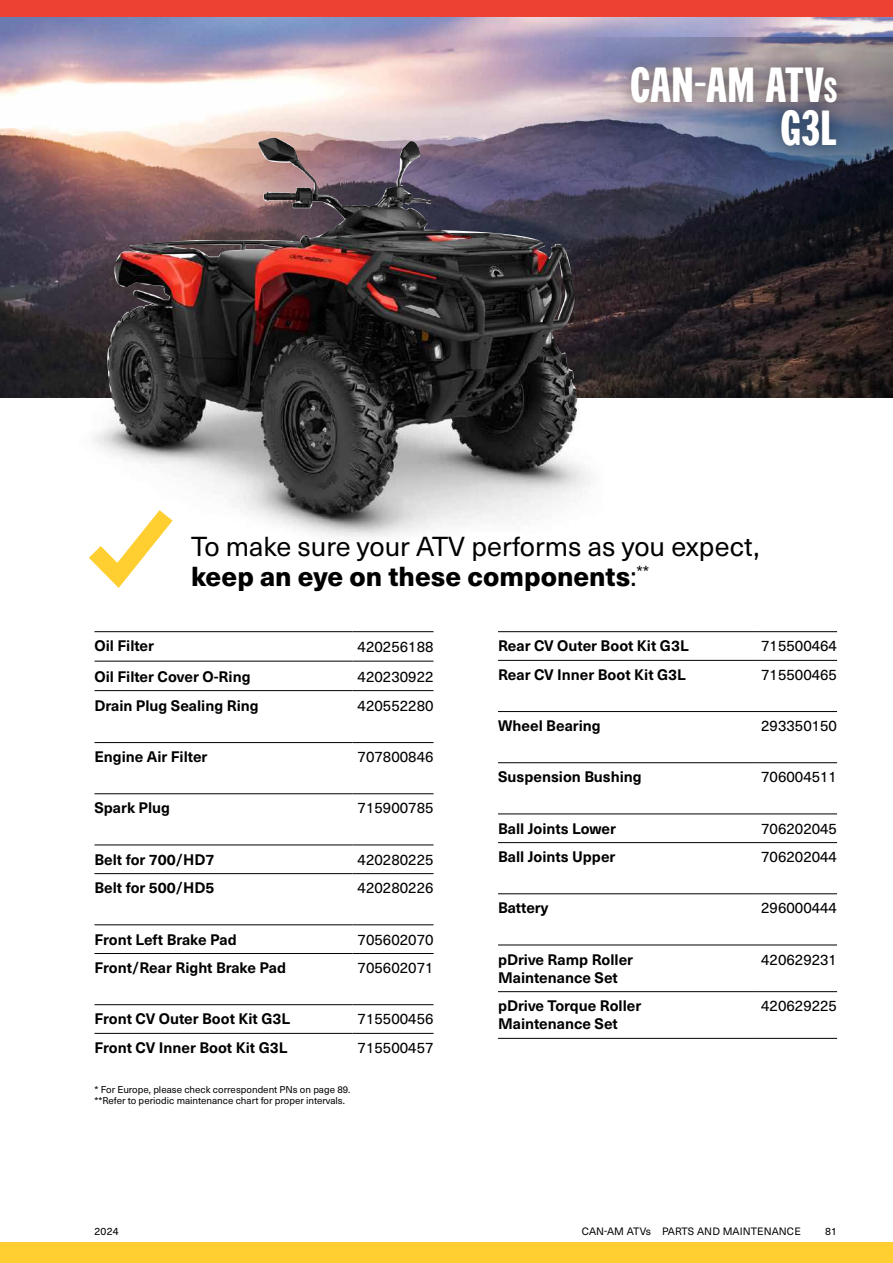
<style>
.page{position:relative;width:893px;height:1263px;background:#fff}
.page>*{position:absolute;margin:0;border:0;box-sizing:border-box;transform-origin:0 0}
.t1{font:700 48px/43.2px "Can Am Gothic";letter-spacing:.005em;color:#fff;text-align:right}
.t2{font:27px/30px "Neue Haas Unica W1 G";color:#000}
.t3{font:700 15px/18px "Neue Haas Unica W1 G";color:#000}
.t4{font:15px "Neue Haas Unica W1 G";color:#000}
.t5{font:10.5px "Neue Haas Unica W1 G";color:#000}
.t6{font:9.75px/10.5px "Neue Haas Unica W1 G";color:#000}
.s1{font-size:33.6px}
.s2{font-weight:800}
</style>
<div class="page">
<img style="left:0;top:397px;width:715px;height:140px">
<img style="left:0;top:16px;width:893px;height:381px">
<svg style="left:568px;top:37px;width:325px;height:360px;background:#36323c"></svg>
<img style="left:104px;top:138px;width:415px;height:377px">
<div style="left:615px;top:51px;width:238px;height:111px;background:#000;opacity:.5"></div>
<svg style="left:71px;top:492px;width:119px;height:96px"></svg>
<hr style="left:94px;top:873px;width:258px;height:1px;background:#000">
<hr style="left:352px;top:873px;width:82px;height:1px;background:#000">
<hr style="left:94px;top:953px;width:258px;height:1px;background:#000">
<hr style="left:352px;top:953px;width:82px;height:1px;background:#000">
<hr style="left:94px;top:1033px;width:258px;height:1px;background:#000">
<hr style="left:352px;top:1033px;width:82px;height:1px;background:#000">
<hr style="left:352px;top:661px;width:82px;height:1px;background:#000">
<hr style="left:94px;top:690px;width:258px;height:1px;background:#000">
<hr style="left:352px;top:690px;width:82px;height:1px;background:#000">
<hr style="left:352px;top:631px;width:82px;height:1px;background:#000">
<hr style="left:94px;top:631px;width:258px;height:1px;background:#000">
<hr style="left:94px;top:661px;width:258px;height:1px;background:#000">
<hr style="left:94px;top:742px;width:258px;height:1px;background:#000">
<hr style="left:352px;top:742px;width:82px;height:1px;background:#000">
<hr style="left:94px;top:793px;width:258px;height:1px;background:#000">
<hr style="left:352px;top:793px;width:82px;height:1px;background:#000">
<hr style="left:94px;top:845px;width:258px;height:1px;background:#000">
<hr style="left:352px;top:845px;width:82px;height:1px;background:#000">
<hr style="left:94px;top:924px;width:258px;height:1px;background:#000">
<hr style="left:352px;top:924px;width:82px;height:1px;background:#000">
<hr style="left:94px;top:1004px;width:258px;height:1px;background:#000">
<hr style="left:352px;top:1004px;width:82px;height:1px;background:#000">
<hr style="left:498px;top:660px;width:258px;height:1px;background:#000">
<hr style="left:756px;top:660px;width:81px;height:1px;background:#000">
<hr style="left:498px;top:842px;width:258px;height:1px;background:#000">
<hr style="left:756px;top:842px;width:81px;height:1px;background:#000">
<hr style="left:498px;top:991px;width:258px;height:1px;background:#000">
<hr style="left:756px;top:991px;width:81px;height:1px;background:#000">
<hr style="left:498px;top:762px;width:258px;height:1px;background:#000">
<hr style="left:756px;top:762px;width:81px;height:1px;background:#000">
<hr style="left:498px;top:814px;width:258px;height:1px;background:#000">
<hr style="left:756px;top:814px;width:81px;height:1px;background:#000">
<hr style="left:498px;top:945px;width:258px;height:1px;background:#000">
<hr style="left:756px;top:945px;width:81px;height:1px;background:#000">
<hr style="left:498px;top:1038px;width:258px;height:1px;background:#000">
<hr style="left:756px;top:1038px;width:81px;height:1px;background:#000">
<hr style="left:498px;top:711px;width:258px;height:1px;background:#000">
<hr style="left:756px;top:711px;width:81px;height:1px;background:#000">
<hr style="left:498px;top:631px;width:258px;height:1px;background:#000">
<hr style="left:756px;top:631px;width:81px;height:1px;background:#000">
<hr style="left:498px;top:893px;width:258px;height:1px;background:#000">
<hr style="left:756px;top:893px;width:81px;height:1px;background:#000">
<div style="left:0;top:0;width:893px;height:16px;background:#ec4133"></div>
<div style="left:0;top:1243px;width:893px;height:20px;background:#ffcf31"></div>
<h1 class="t1" style="left:630px;top:61px;width:208px">CAN-AM ATV<span class="s1">S<br></span>G3L</h1>
<h2 class="t2" style="left:191px;top:530px;width:570px">To make sure your ATV performs as you expect, <span class="s2">keep an eye on these components</span>:<sup>**</sup></h2>
<p class="t3" style="left:94px;top:636px;width:61px">Oil Filter</p>
<p class="t4" style="left:358px;top:636px;width:77px">420256188</p>
<p class="t3" style="left:94px;top:666px;width:158px">Oil Filter Cover O-Ring</p>
<p class="t4" style="left:358px;top:665px;width:77px">420230922</p>
<p class="t3" style="left:94px;top:696px;width:166px">Drain Plug Sealing Ring</p>
<p class="t4" style="left:358px;top:695px;width:77px">420552280</p>
<p class="t3" style="left:94px;top:747px;width:115px">Engine Air Filter</p>
<p class="t4" style="left:358px;top:746px;width:77px">707800846</p>
<p class="t3" style="left:94px;top:798px;width:77px">Spark Plug</p>
<p class="t4" style="left:358px;top:797px;width:77px">715900785</p>
<p class="t3" style="left:94px;top:849px;width:121px">Belt for 700/HD7</p>
<p class="t4" style="left:358px;top:848px;width:77px">420280225</p>
<p class="t3" style="left:94px;top:878px;width:121px">Belt for 500/HD5</p>
<p class="t4" style="left:358px;top:877px;width:77px">420280226</p>
<p class="t3" style="left:94px;top:929px;width:144px">Front Left Brake Pad</p>
<p class="t4" style="left:358px;top:928px;width:77px">705602070</p>
<p class="t3" style="left:94px;top:958px;width:193px">Front/Rear Right Brake Pad</p>
<p class="t4" style="left:358px;top:957px;width:77px">705602071</p>
<p class="t3" style="left:94px;top:1009px;width:197px">Front CV Outer Boot Kit G3L</p>
<p class="t4" style="left:358px;top:1008px;width:77px">715500456</p>
<p class="t3" style="left:94px;top:1038px;width:194px">Front CV Inner Boot Kit G3L</p>
<p class="t4" style="left:358px;top:1037px;width:77px">715500457</p>
<p class="t6" style="left:94px;top:1084px;width:257px">* For Europe, please check correspondent PNs on page 89. **Refer to periodic maintenance chart for proper intervals.</p>
<p class="t3" style="left:498px;top:636px;width:192px">Rear CV Outer Boot Kit G3L</p>
<p class="t4" style="left:761px;top:635px;width:77px">715500464</p>
<p class="t3" style="left:498px;top:665px;width:189px">Rear CV Inner Boot Kit G3L</p>
<p class="t4" style="left:761px;top:664px;width:77px">715500465</p>
<p class="t3" style="left:498px;top:716px;width:104px">Wheel Bearing</p>
<p class="t4" style="left:761px;top:715px;width:77px">293350150</p>
<p class="t3" style="left:498px;top:767px;width:145px">Suspension Bushing</p>
<p class="t4" style="left:761px;top:766px;width:77px">706004511</p>
<p class="t3" style="left:498px;top:818px;width:119px">Ball Joints Lower</p>
<p class="t4" style="left:761px;top:817px;width:77px">706202045</p>
<p class="t3" style="left:498px;top:847px;width:119px">Ball Joints Upper</p>
<p class="t4" style="left:761px;top:846px;width:77px">706202044</p>
<p class="t3" style="left:498px;top:898px;width:52px">Battery</p>
<p class="t4" style="left:761px;top:897px;width:77px">296000444</p>
<p class="t3" style="left:498px;top:949px;width:137px">pDrive Ramp Roller<br>Maintenance Set</p>
<p class="t4" style="left:761px;top:948px;width:77px">420629231</p>
<p class="t3" style="left:498px;top:996px;width:145px">pDrive Torque Roller<br>Maintenance Set</p>
<p class="t4" style="left:761px;top:995px;width:77px">420629225</p>
<p class="t5" style="left:94px;top:1223px;width:26px">2024</p>
<p class="t5" style="left:582px;top:1223px;width:221px">CAN-AM ATVs PARTS AND MAINTENANCE</p>
<p class="t5" style="left:825px;top:1223px;width:14px">81</p>
</div>
